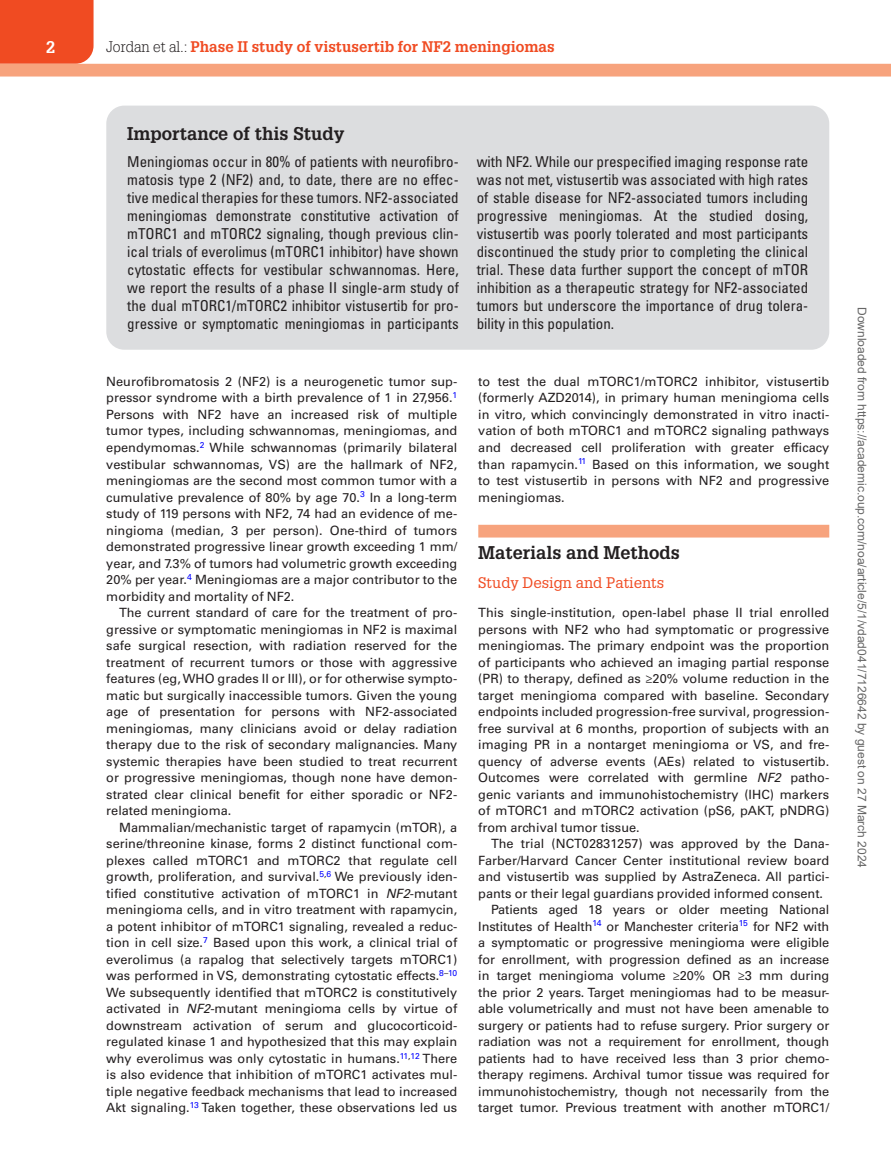
<style>
.page{position:relative;width:891px;height:1175px;background:#fff}
.page>*{position:absolute;margin:0;border:0;box-sizing:border-box;transform-origin:0 0}
.t1{font:700 18px "Glypha LT Std";color:#231f20}
.t2{font:700 16.5px "Glypha LT Std";color:#fff}
.t3{font:condensed 15px/18px "Univers LT Std";color:#231f20;text-align:justify}
.t4{font:700 15px "Glypha LT Std";color:#f04b22}
.t5{font:15px "Glypha LT Std";color:#f04b22}
.t6{font:12.75px/16.5px "Univers LT Std";letter-spacing:-.01em;color:#231f20;text-align:justify}
.t7{font:12px "Arial";color:#666}
.s1{font-weight:300;color:#231f20}
.s2{font-style:italic}
</style>
<div class="page">
<div style="left:0;top:0;width:94px;height:64px;background:#f04b22"></div>
<div style="left:0;top:64px;width:891px;height:12px;background:#f7a37d"></div>
<div style="left:478px;top:525px;width:351px;height:12px;background:#f7a37d"></div>
<div style="left:106px;top:106px;width:723px;height:244px;background:#dcdddf;border-radius:18px"></div>
<p class="t2" style="left:46px;top:37px;width:11px">2</p>
<p class="t4" style="left:106px;top:37px;width:450px"><span class="s1">Jordan et al.:</span> Phase II study of vistusertib for NF2 meningiomas</p>
<h1 class="t1" style="left:127px;top:122px;width:219px">Importance of this Study</h1>
<p class="t3" style="left:127px;top:152px;width:333px">Meningiomas occur in 80% of patients with neurofibro&shy;matosis type 2 (NF2) and, to date, there are no effec&shy;tive medical therapies for these tumors. NF2-associated meningiomas demonstrate constitutive activation of mTORC1 and mTORC2 signaling, though previous clin&shy;ical trials of everolimus (mTORC1 inhibitor) have shown cytostatic effects for vestibular schwannomas. Here, we report the results of a phase II single-arm study of the dual mTORC1/mTORC2 inhibitor vistusertib for pro&shy;gressive or symptomatic meningiomas in participants</p>
<p class="t3" style="left:477px;top:152px;width:333px">with NF2. While our prespecified imaging response rate was not met, vistusertib was associated with high rates of stable disease for NF2-associated tumors including progressive meningiomas. At the studied dosing, vistusertib was poorly tolerated and most participants discontinued the study prior to completing the clinical trial. These data further support the concept of mTOR inhibition as a therapeutic strategy for NF2-associated tumors but underscore the importance of drug tolera&shy;bility in this population.</p>
<p class="t6" style="left:106px;top:373px;width:353px">Neurofibromatosis 2 (NF2) is a neurogenetic tumor sup&shy;pressor syndrome with a birth prevalence of 1 in 27,956.<sup>1<br></sup>Persons with NF2 have an increased risk of multiple tumor types, including schwannomas, meningiomas, and ependymomas.<sup>2</sup> While schwannomas (primarily bilateral vestibular schwannomas, VS) are the hallmark of NF2, meningiomas are the second most common tumor with a cumulative prevalence of 80% by age 70.<sup>3</sup> In a long-term study of 119 persons with NF2, 74 had an evidence of me&shy;ningioma (median, 3 per person). One-third of tumors demonstrated progressive linear growth exceeding 1 mm/ year, and 7.3% of tumors had volumetric growth exceeding 20% per year.<sup>4</sup> Meningiomas are a major contributor to the morbidity and mortality of NF2.</p>
<p class="t6" style="left:106px;top:604px;width:353px;text-indent:13px">The current standard of care for the treatment of pro&shy;gressive or symptomatic meningiomas in NF2 is maximal safe surgical resection, with radiation reserved for the treatment of recurrent tumors or those with aggressive features (eg, WHO grades II or III), or for otherwise sympto&shy;matic but surgically inaccessible tumors. Given the young age of presentation for persons with NF2-associated meningiomas, many clinicians avoid or delay radiation therapy due to the risk of secondary malignancies. Many systemic therapies have been studied to treat recurrent or progressive meningiomas, though none have demon&shy;strated clear clinical benefit for either sporadic or NF2- related meningioma.</p>
<p class="t6" style="left:106px;top:819px;width:353px;text-indent:13px">Mammalian/mechanistic target of rapamycin (mTOR), a serine/threonine kinase, forms 2 distinct functional com&shy;plexes called mTORC1 and mTORC2 that regulate cell growth, proliferation, and survival.<sup>5</sup><sup>,</sup><sup>6</sup> We previously iden&shy;tified constitutive activation of mTORC1 in <span class="s2">NF2</span>-mutant meningioma cells, and in vitro treatment with rapamycin, a potent inhibitor of mTORC1 signaling, revealed a reduc&shy;tion in cell size.<sup>7</sup> Based upon this work, a clinical trial of everolimus (a rapalog that selectively targets mTORC1) was performed in VS, demonstrating cytostatic effects.<sup>8</sup><sup>–</sup><sup>10<br></sup>We subsequently identified that mTORC2 is constitutively activated in <span class="s2">NF2</span>-mutant meningioma cells by virtue of downstream activation of serum and glucocorticoid&shy;regulated kinase 1 and hypothesized that this may explain why everolimus was only cytostatic in humans.<sup>11</sup><sup>,</sup><sup>12</sup> There is also evidence that inhibition of mTORC1 activates mul&shy;tiple negative feedback mechanisms that lead to increased Akt signaling.<sup>13</sup> Taken together, these observations led us</p>
<p class="t6" style="left:478px;top:373px;width:353px">to test the dual mTORC1/mTORC2 inhibitor, vistusertib (formerly AZD2014), in primary human meningioma cells in vitro, which convincingly demonstrated in vitro inacti&shy;vation of both mTORC1 and mTORC2 signaling pathways and decreased cell proliferation with greater efficacy than rapamycin.<sup>11</sup> Based on this information, we sought to test vistusertib in persons with NF2 and progressive meningiomas.</p>
<h1 class="t1" style="left:478px;top:541px;width:203px">Materials and Methods</h1>
<p class="t5" style="left:478px;top:573px;width:187px">Study Design and Patients</p>
<p class="t6" style="left:478px;top:604px;width:353px">This single-institution, open-label phase II trial enrolled persons with NF2 who had symptomatic or progressive meningiomas. The primary endpoint was the proportion of participants who achieved an imaging partial response (PR) to therapy, defined as ≥20% volume reduction in the target meningioma compared with baseline. Secondary endpoints included progression-free survival, progression&shy;free survival at 6 months, proportion of subjects with an imaging PR in a nontarget meningioma or VS, and fre&shy;quency of adverse events (AEs) related to vistusertib.<br>Outcomes were correlated with germline <span class="s2">NF2</span> patho&shy;genic variants and immunohistochemistry (IHC) markers of mTORC1 and mTORC2 activation (pS6, pAKT, pNDRG) from archival tumor tissue.</p>
<p class="t6" style="left:491px;top:835px;width:340px">The trial (NCT02831257) was approved by the Dana-</p>
<p class="t6" style="left:478px;top:852px;width:353px">Farber/Harvard Cancer Center institutional review board</p>
<p class="t6" style="left:478px;top:868px;width:353px">and vistusertib was supplied by AstraZeneca. All partici-</p>
<p class="t6" style="left:478px;top:885px;width:346px">pants or their legal guardians provided informed consent.</p>
<p class="t6" style="left:491px;top:901px;width:340px">Patients aged 18 years or older meeting National</p>
<p class="t6" style="left:478px;top:918px;width:352px">Institutes of Health<sup>14</sup> or Manchester criteria<sup>15</sup> for NF2 with</p>
<p class="t6" style="left:478px;top:934px;width:352px">a symptomatic or progressive meningioma were eligible</p>
<p class="t6" style="left:478px;top:951px;width:353px">for enrollment, with progression defined as an increase</p>
<p class="t6" style="left:478px;top:967px;width:352px">in target meningioma volume ≥20% OR ≥3 mm during</p>
<p class="t6" style="left:478px;top:984px;width:352px">the prior 2 years. Target meningiomas had to be measur-</p>
<p class="t6" style="left:478px;top:1000px;width:353px">able volumetrically and must not have been amenable to</p>
<p class="t6" style="left:478px;top:1017px;width:353px">surgery or patients had to refuse surgery. Prior surgery or</p>
<p class="t6" style="left:478px;top:1033px;width:353px">radiation was not a requirement for enrollment, though</p>
<p class="t6" style="left:478px;top:1050px;width:353px">patients had to have received less than 3 prior chemo-</p>
<p class="t6" style="left:478px;top:1066px;width:353px">therapy regimens. Archival tumor tissue was required for</p>
<p class="t6" style="left:478px;top:1083px;width:353px">immunohistochemistry, though not necessarily from the</p>
<p class="t6" style="left:478px;top:1099px;width:353px">target tumor. Previous treatment with another mTORC1/</p>
<p class="t7" style="left:866px;top:307px;width:562px;rotate:90deg">Downloaded from https://academic.oup.com/noa/article/5/1/vdad041/7126642 by guest on 27 March 2024</p>
</div>
